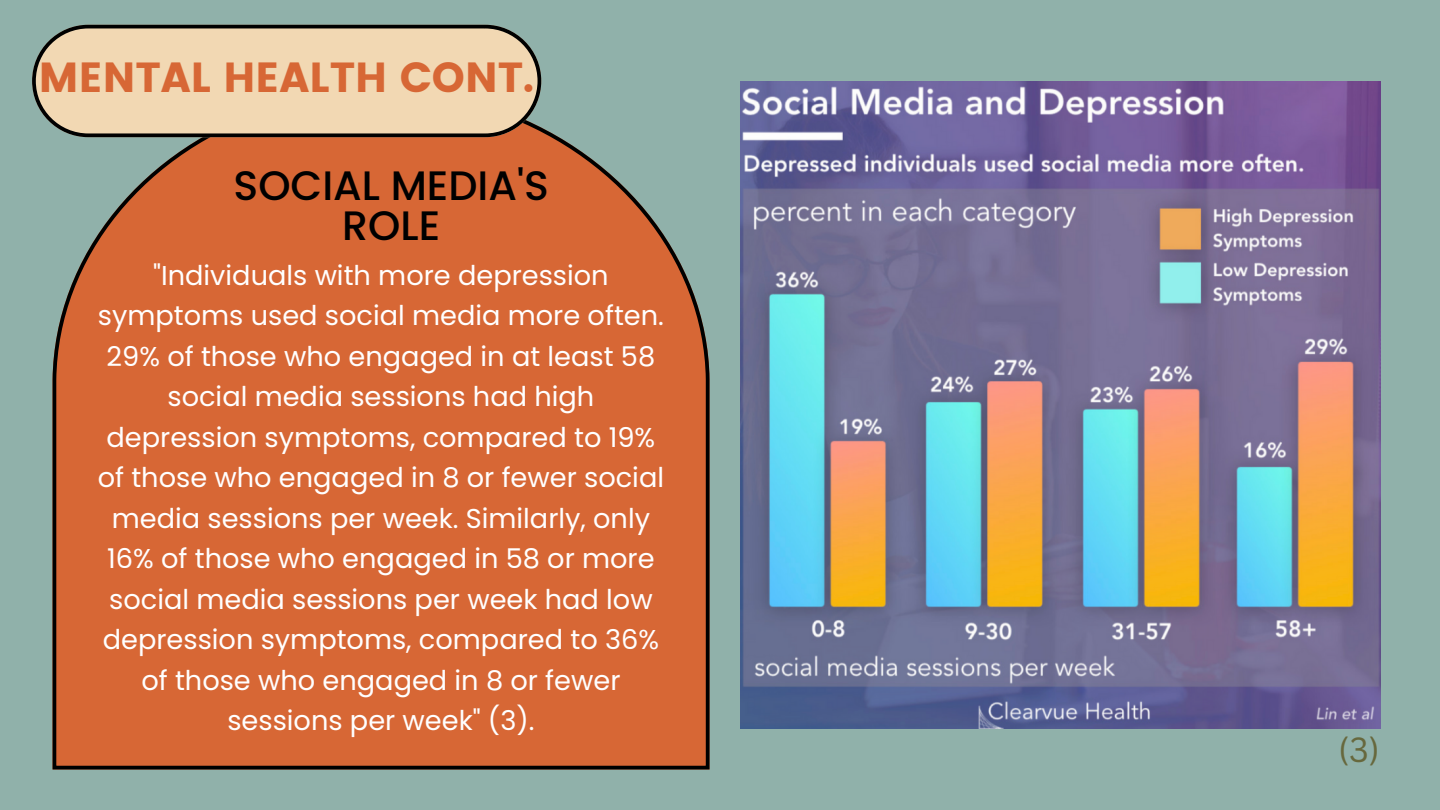
<style>
.page{position:relative;width:1440px;height:810px;background:#90b1aa}
.page>*{position:absolute;margin:0;border:0;box-sizing:border-box;transform-origin:0 0}
.t1{font:42px "Poppins";color:#d76735}
.t2{font:500 41.1px/39.8px "Poppins";color:#000;text-align:center}
.t3{font:34px "Canva Sans";color:#67683d}
.t4{font:27.2px/40.5px "Poppins";color:#fff;text-align:center}
</style>
<div class="page">
<img style="left:741px;top:81px;width:639px;height:648px">
<svg style="left:53px;top:127px;width:657px;height:642px;background:#cf693a"></svg>
<svg style="left:32px;top:25px;width:509px;height:112px;background:#dcc6a4"></svg>
<h1 class="t1" style="left:39px;top:53px;width:497px">MENTAL HEALTH CONT.</h1>
<h2 class="t2" style="left:234px;top:166px;width:317px">SOCIAL MEDIA'S<br>ROLE</h2>
<p class="t4" style="left:98px;top:255px;width:568px">"Individuals with more depression symptoms used social media more often.<br>29% of those who engaged in at least 58 social media sessions had high depression symptoms, compared to 19% of those who engaged in 8 or fewer social media sessions per week. Similarly, only 16% of those who engaged in 58 or more social media sessions per week had low depression symptoms, compared to 36% of those who engaged in 8 or fewer sessions per week" (3).</p>
<p class="t3" style="left:1338px;top:725px;width:43px">(3)</p>
</div>
